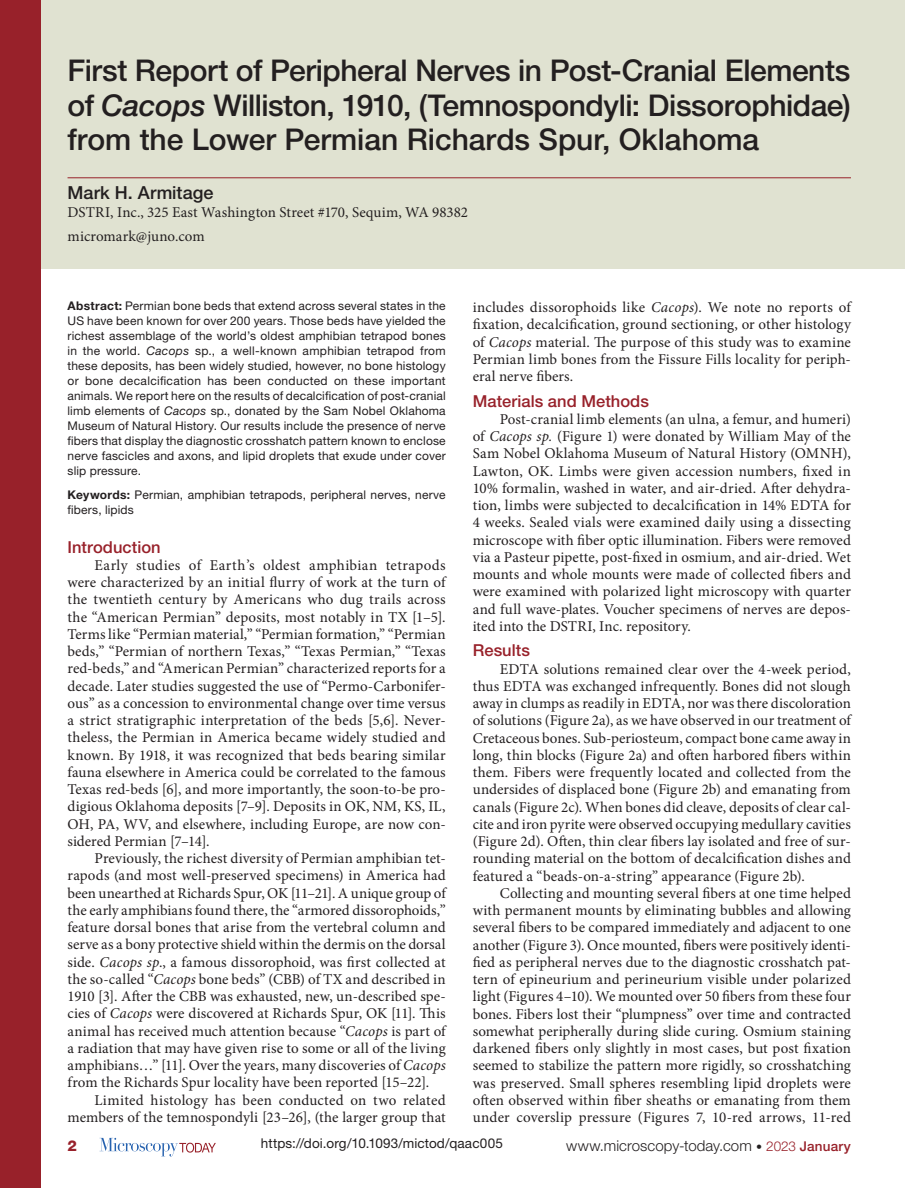
<style>
.page{position:relative;width:905px;height:1188px;background:#fff}
.page>*{position:absolute;margin:0;border:0;box-sizing:border-box;transform-origin:0 0}
.t1{font:500 30px/34.5px "Helvetica Neue LT Std";letter-spacing:-.005em;color:#231f20;text-align:justify}
.t2{font:500 18px "Helvetica Neue LT Std";letter-spacing:.005em;color:#231f20}
.t3{font:500 16.5px "Helvetica Neue LT Std";letter-spacing:.005em;color:#98212a}
.t4{font:15px/17.2px "Minion Pro";letter-spacing:.005em;color:#231f20;text-align:justify}
.t5{font:300 15px "Helvetica Neue LT Std";letter-spacing:.005em;color:#231f20}
.t6{font:800 15px "Helvetica Neue LT Std";color:#98212a}
.t7{font:13.5px "Helvetica Neue LT Std";letter-spacing:.01em;color:#231f20}
.t8{font:12px/15px "Helvetica Neue LT Std";letter-spacing:.015em;color:#231f20;text-align:justify}
.s1{font-style:italic}
.s2{font-weight:700}
.s3{font-size:12px}
.s4{font-size:13.5px;color:#98212a}
.s5{font-weight:500;font-size:13.5px;color:#98212a}
</style>
<div class="page">
<svg style="left:99px;top:1138px;width:117px;height:18px"></svg>
<div style="left:0;top:0;width:904px;height:268px;background:#e0e2d1"></div>
<hr style="left:68px;top:177px;width:782px;height:1px;background:#98212a">
<div style="left:0;top:0;width:40px;height:1188px;background:#98212a"></div>
<h1 class="t1" style="left:68px;top:53px;width:784px">First Report of Peripheral Nerves in Post-Cranial Elements of <span class="s1">Cacops</span> Williston, 1910, (Temnospondyli: Dissorophidae) from the Lower Permian Richards Spur, Oklahoma</h1>
<p class="t2" style="left:68px;top:182px;width:147px">Mark H. Armitage</p>
<p class="t4" style="left:68px;top:200px;width:402px;line-height:24px">DSTRI, Inc., 325 East Washington Street #170, Sequim, WA 98382 micromark@juno.com</p>
<p class="t8" style="left:68px;top:298px;width:380px"><span class="s2">Abstract:</span> Permian bone beds that extend across several states in the US have been known for over 200 years. Those beds have yielded the richest assemblage of the world’s oldest amphibian tetrapod bones in the world. <span class="s1">Cacops</span> sp., a well-known amphibian tetrapod from these deposits, has been widely studied, however, no bone histology or bone decalcification has been conducted on these important animals. We report here on the results of decalcification of post-cranial limb elements of <span class="s1">Cacops</span> sp., donated by the Sam Nobel Oklahoma Museum of Natural History. Our results include the presence of nerve fibers that display the diagnostic crosshatch pattern known to enclose nerve fascicles and axons, and lipid droplets that exude under cover slip pressure.</p>
<p class="t8" style="left:68px;top:487px;width:379px"><span class="s2">Keywords:</span> Permian, amphibian tetrapods, peripheral nerves, nerve fibers, lipids</p>
<p class="t3" style="left:68px;top:537px;width:95px">Introduction</p>
<p class="t4" style="left:68px;top:557px;width:380px;text-indent:27px">Early studies of Earth’s oldest amphibian tetrapods were characterized by an initial flurry of work at the turn of the twentieth century by Americans who dug trails across the “American Permian” deposits, most notably in TX [1–5].<br>Terms like “Permian material,” “Permian formation,” “Permian beds,” “Permian of northern Texas,” “Texas Permian,” “Texas red-beds,” and “American Permian” characterized reports for a decade. Later studies suggested the use of “Permo-Carbonifer&shy;ous” as a concession to environmental change over time versus a strict stratigraphic interpretation of the beds [5,6]. Never&shy;theless, the Permian in America became widely studied and known. By 1918, it was recognized that beds bearing similar fauna elsewhere in America could be correlated to the famous Texas red-beds [6], and more importantly, the soon-to-be pro&shy;digious Oklahoma deposits [7–9]. Deposits in OK, NM, KS, IL, OH, PA, WV, and elsewhere, including Europe, are now con&shy;sidered Permian [7–14].</p>
<p class="t4" style="left:68px;top:850px;width:380px;text-indent:27px">Previously, the richest diversity of Permian amphibian tet&shy;rapods (and most well-preserved specimens) in America had been unearthed at Richards Spur, OK [11–21]. A unique group of the early amphibians found there, the “armored dissorophoids,” feature dorsal bones that arise from the vertebral column and serve as a bony protective shield within the dermis on the dorsal side. <span class="s1">Cacops sp</span>., a famous dissorophoid, was first collected at the so-called “<span class="s1">Cacops</span> bone beds” (CBB) of TX and described in 1910 [3]. After the CBB was exhausted, new, un-described spe&shy;cies of <span class="s1">Cacops</span> were discovered at Richards Spur, OK [11]. This animal has received much attention because “<span class="s1">Cacops</span> is part of a radiation that may have given rise to some or all of the living amphibians…” [11]. Over the years, many discoveries of <span class="s1">Cacops </span>from the Richards Spur locality have been reported [15–22].</p>
<p class="t4" style="left:68px;top:1091px;width:380px;text-align:right">Limited histology has been conducted on two related members of the temnospondyli [23–26], (the larger group that</p>
<p class="t4" style="left:472px;top:299px;width:380px">includes dissorophoids like <span class="s1">Cacops</span>). We note no reports of fixation, decalcification, ground sectioning, or other histology of <span class="s1">Cacops</span> material. The purpose of this study was to examine Permian limb bones from the Fissure Fills locality for periph&shy;eral nerve fibers.</p>
<p class="t3" style="left:472px;top:391px;width:178px">Materials and Methods</p>
<p class="t4" style="left:472px;top:410px;width:380px;text-indent:27px">Post-cranial limb elements (an ulna, a femur, and humeri) of <span class="s1">Cacops sp.</span> (Figure 1) were donated by William May of the Sam Nobel Oklahoma Museum of Natural History (OMNH), Lawton, OK. Limbs were given accession numbers, fixed in 10% formalin, washed in water, and air-dried. After dehydra&shy;tion, limbs were subjected to decalcification in 14% EDTA for 4 weeks. Sealed vials were examined daily using a dissecting microscope with fiber optic illumination. Fibers were removed via a Pasteur pipette, post-fixed in osmium, and air-dried. Wet mounts and whole mounts were made of collected fibers and were examined with polarized light microscopy with quarter and full wave-plates. Voucher specimens of nerves are depos&shy;ited into the DSTRI, Inc. repository.</p>
<p class="t3" style="left:472px;top:641px;width:59px">Results</p>
<p class="t4" style="left:472px;top:660px;width:380px;text-indent:27px">EDTA solutions remained clear over the 4-week period, thus EDTA was exchanged infrequently. Bones did not slough away in clumps as readily in EDTA, nor was there discoloration of solutions (Figure 2a), as we have observed in our treatment of Cretaceous bones. Sub-periosteum, compact bone came away in long, thin blocks (Figure 2a) and often harbored fibers within them. Fibers were frequently located and collected from the undersides of displaced bone (Figure 2b) and emanating from canals (Figure 2c). When bones did cleave, deposits of clear cal&shy;cite and iron pyrite were observed occupying medullary cavities (Figure 2d). Often, thin clear fibers lay isolated and free of sur&shy;rounding material on the bottom of decalcification dishes and featured a “beads-on-a-string” appearance (Figure 2b).</p>
<p class="t4" style="left:472px;top:884px;width:380px;text-indent:27px">Collecting and mounting several fibers at one time helped with permanent mounts by eliminating bubbles and allowing several fibers to be compared immediately and adjacent to one another (Figure 3). Once mounted, fibers were positively identi&shy;fied as peripheral nerves due to the diagnostic crosshatch pat&shy;tern of epineurium and perineurium visible under polarized light (Figures 4–10). We mounted over 50 fibers from these four bones. Fibers lost their “plumpness” over time and contracted somewhat peripherally during slide curing. Osmium staining darkened fibers only slightly in most cases, but post fixation seemed to stabilize the pattern more rigidly, so crosshatching was preserved. Small spheres resembling lipid droplets were often observed within fiber sheaths or emanating from them under coverslip pressure (Figures 7, 10-red arrows, 11-red</p>
<p class="t6" style="left:68px;top:1137px;width:11px">2</p>
<p class="t7" style="left:261px;top:1136px;width:243px">https://doi.org/10.1093/mictod/qaac005</p>
<p class="t5" style="left:566px;top:1137px;width:286px">www.microscopy-today.com <span class="s3">•</span> <span class="s4">2023</span> <span class="s5">January</span></p>
</div>
